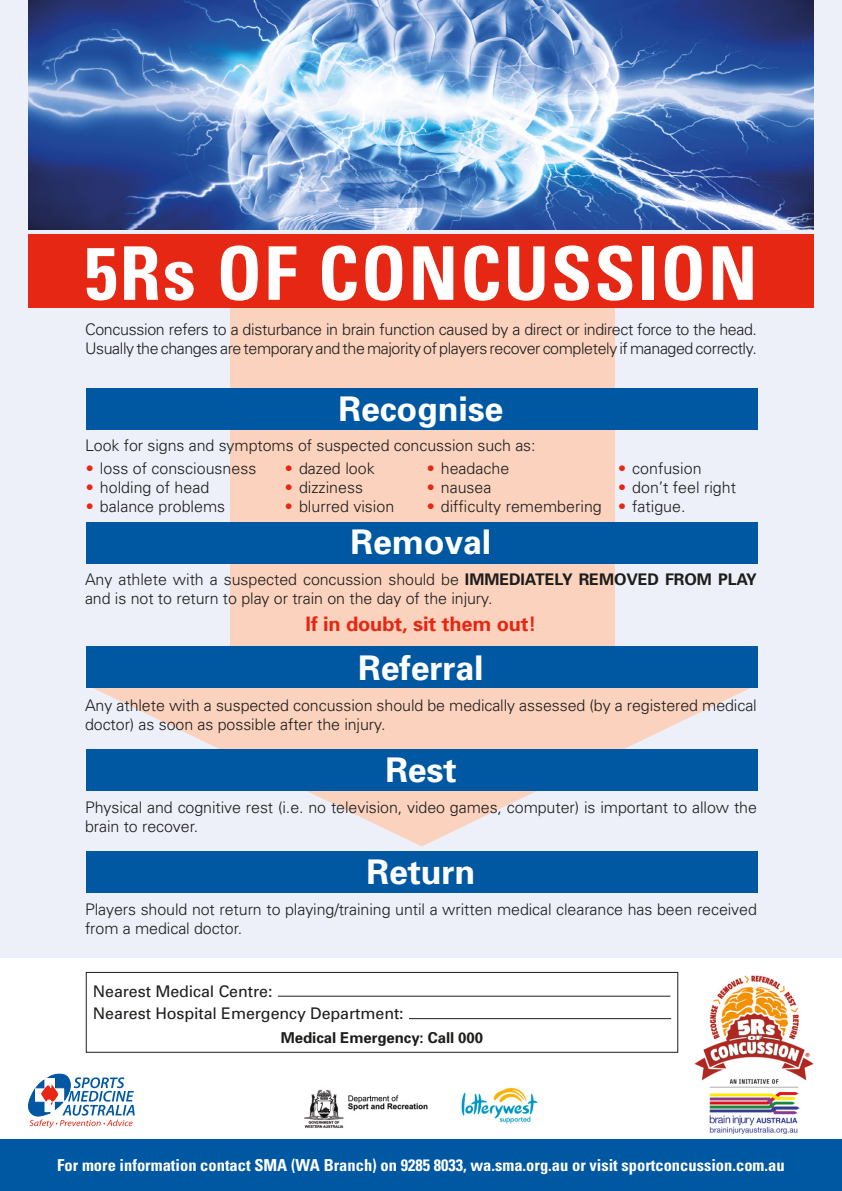
<style>
.page{position:relative;width:842px;height:1191px;background:#fff}
.page>*{position:absolute;margin:0;border:0;box-sizing:border-box;transform-origin:0 0}
.t1{font:700 condensed 74px "Univers";letter-spacing:.03em;color:#fff}
.t2{font:700 34px "Univers";letter-spacing:-.005em;color:#fff}
.t3{font:700 20px "Univers";letter-spacing:-.005em;color:#e52713}
.t4{font:700 condensed 16.5px "Univers";color:#fff}
.t5{font:300 16px/19.2px "Univers";letter-spacing:-.005em;color:#1d1d1b}
.t6{font:300 16px/19.2px "Univers";letter-spacing:-.025em;color:#1d1d1b}
.t7{font:16px/22px "Univers";letter-spacing:-.005em;color:#1d1d1b}
.t8{font:700 15px "Univers";letter-spacing:-.005em;color:#1d1d1b}
.s1{color:#e52713}
.s2{font-weight:700}
</style>
<div class="page">
<div style="left:0;top:0;width:842px;height:957px;background:#edf0f9"></div>
<img style="left:29px;top:0;width:785px;height:230px">
<svg style="left:93px;top:688px;width:657px;height:158px"></svg>
<div style="left:230px;top:259px;width:384px;height:506px;background:#fbd2be"></div>
<div style="left:86px;top:522px;width:672px;height:41px;background:#0058a2"></div>
<div style="left:86px;top:646px;width:672px;height:42px;background:#0058a2"></div>
<div style="left:86px;top:749px;width:672px;height:42px;background:#0058a2"></div>
<div style="left:86px;top:850px;width:672px;height:42px;background:#0058a2"></div>
<svg style="left:28px;top:1073px;width:107px;height:55px"></svg>
<img style="left:304px;top:1087px;width:234px;height:41px">
<img style="left:694px;top:975px;width:120px;height:158px">
<div style="left:28px;top:235px;width:786px;height:73px;background:#e52713"></div>
<div style="left:86px;top:972px;width:592px;height:80px;border:1px solid #1d1d1b"></div>
<hr style="left:278px;top:996px;width:392px;height:1px;background:#1d1d1b">
<hr style="left:409px;top:1018px;width:262px;height:1px;background:#1d1d1b">
<div style="left:86px;top:388px;width:672px;height:42px;background:#0058a2"></div>
<div style="left:0;top:1139px;width:842px;height:52px;background:#0058a2"></div>
<h1 class="t1" style="left:85px;top:228px;width:674px">5Rs OF CONCUSSION</h1>
<p class="t6" style="left:85px;top:319px;width:673px">Concussion refers to a disturbance in brain function caused by a direct or indirect force to the head.<br>Usually the changes are temporary and the majority of players recover completely if managed correctly.</p>
<h2 class="t2" style="left:338px;top:387px;width:166px">Recognise</h2>
<p class="t5" style="left:85px;top:435px;width:452px">Look for signs and symptoms of suspected concussion such as:</p>
<p class="t5" style="left:86px;top:458px;width:172px"><span class="s1">•</span> loss of consciousness</p>
<p class="t5" style="left:86px;top:477px;width:125px"><span class="s1">•</span> holding of head</p>
<p class="t5" style="left:86px;top:496px;width:141px"><span class="s1">•</span> balance problems</p>
<p class="t5" style="left:285px;top:458px;width:91px"><span class="s1">•</span> dazed look</p>
<p class="t5" style="left:285px;top:477px;width:80px"><span class="s1">•</span> dizziness</p>
<p class="t5" style="left:285px;top:496px;width:111px"><span class="s1">•</span> blurred vision</p>
<p class="t5" style="left:427px;top:458px;width:84px"><span class="s1">•</span> headache</p>
<p class="t5" style="left:427px;top:477px;width:66px"><span class="s1">•</span> nausea</p>
<p class="t5" style="left:427px;top:496px;width:177px"><span class="s1">•</span> difficulty remembering</p>
<p class="t5" style="left:618px;top:458px;width:85px"><span class="s1">•</span> confusion</p>
<p class="t5" style="left:618px;top:477px;width:120px"><span class="s1">•</span> don’t feel right</p>
<p class="t5" style="left:618px;top:496px;width:69px"><span class="s1">•</span> fatigue.</p>
<h2 class="t2" style="left:351px;top:520px;width:142px">Removal</h2>
<p class="t5" style="left:85px;top:569px;width:673px">Any athlete with a suspected concussion should be <span class="s2">IMMEDIATELY REMOVED FROM PLAY </span>and is not to return to play or train on the day of the injury.</p>
<p class="t3" style="left:306px;top:611px;width:232px">If in doubt, sit them out!</p>
<h2 class="t2" style="left:358px;top:646px;width:127px">Referral</h2>
<p class="t5" style="left:85px;top:695px;width:673px">Any athlete with a suspected concussion should be medically assessed (by a registered medical doctor) as soon as possible after the injury.</p>
<h2 class="t2" style="left:385px;top:748px;width:73px">Rest</h2>
<p class="t5" style="left:85px;top:797px;width:673px">Physical and cognitive rest (i.e. no television, video games, computer) is important to allow the brain to recover.</p>
<h2 class="t2" style="left:367px;top:850px;width:110px">Return</h2>
<p class="t5" style="left:85px;top:899px;width:673px">Players should not return to playing/training until a written medical clearance has been received from a medical doctor.</p>
<p class="t7" style="left:93px;top:980px;width:312px">Nearest Medical Centre:<br>Nearest Hospital Emergency Department:</p>
<p class="t8" style="left:281px;top:1027px;width:204px">Medical Emergency: Call 000</p>
<p class="t4" style="left:57px;top:1154px;width:729px">For more information contact SMA (WA Branch) on 9285 8033, wa.sma.org.au or visit sportconcussion.com.au</p>
</div>
